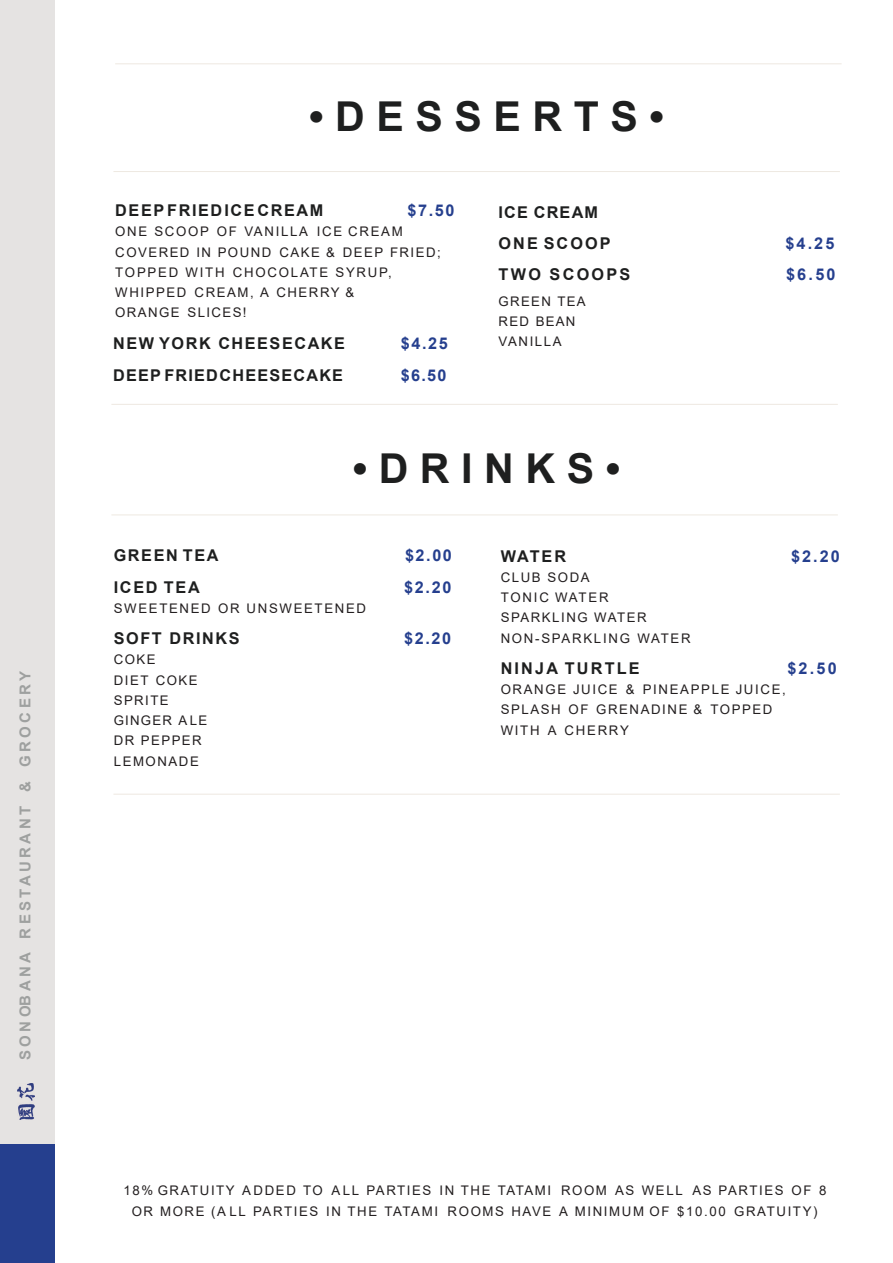
<style>
.page{position:relative;width:893px;height:1263px;background:#fff}
.page>*{position:absolute;margin:0;border:0;box-sizing:border-box;transform-origin:0 0}
.t1{font:700 41.1px "Arial";letter-spacing:.28em;color:#1e1f1f}
.t2{font:700 16.2px/31.2px "Arial";letter-spacing:.095em;color:#1e1f1f}
.t3{font:700 16.2px "Arial";letter-spacing:.1em;color:#253f8e}
.t4{font:700 16.2px "Arial";letter-spacing:.075em;color:#1e1f1f}
.t5{font:700 16.2px "Arial";letter-spacing:.135em;color:#1e1f1f}
.t6{font:700 16.2px "Arial";letter-spacing:.14em;color:#1e1f1f}
.t7{font:700 15px "Arial";letter-spacing:.225em;color:#9ea09f}
.t8{font:13.2px/20.2px "Arial";letter-spacing:.12em;color:#231f20}
.t9{font:13.2px/20.2px "Arial";letter-spacing:.1em;color:#231f20}
</style>
<div class="page">
<div style="left:0;top:1143px;width:54px;height:120px;background:#253f8e"></div>
<div style="left:0;top:0;width:54px;height:1143px;background:#e5e3e2"></div>
<img style="left:17px;top:1083px;width:18px;height:37px">
<hr style="left:113px;top:794px;width:727px;height:1px;background:#eee9e1">
<hr style="left:111px;top:514px;width:727px;height:1px;background:#eee9e1">
<hr style="left:111px;top:404px;width:727px;height:1px;background:#eee9e1">
<hr style="left:113px;top:171px;width:727px;height:1px;background:#eee9e1">
<hr style="left:115px;top:63px;width:727px;height:1px;background:#eee9e1">
<p class="t7" style="left:20px;top:1060px;width:390px;rotate:-90deg">SONOBANA RESTAURANT &amp; GROCERY</p>
<h1 class="t1" style="left:309px;top:101px;width:356px">•DESSERTS•</h1>
<p class="t2" style="left:115px;top:196px;width:210px">DEEPFRIEDICECREAM</p>
<p class="t3" style="left:407px;top:204px;width:48px">$7.50</p>
<p class="t8" style="left:115px;top:223px;width:327px">ONE SCOOP OF VANILLA ICE CREAM<br>COVERED IN POUND CAKE &amp; DEEP FRIED;<br>TOPPED WITH CHOCOLATE SYRUP,<br>WHIPPED CREAM, A CHERRY &amp;<br>ORANGE SLICES!</p>
<p class="t2" style="left:499px;top:198px;width:114px">ICE CREAM<br>ONE SCOOP</p>
<p class="t3" style="left:785px;top:237px;width:50px">$4.25</p>
<p class="t6" style="left:499px;top:269px;width:133px">TWO SCOOPS</p>
<p class="t3" style="left:786px;top:269px;width:51px">$6.50</p>
<p class="t9" style="left:499px;top:292px;width:89px">GREEN TEA<br>RED BEAN</p>
<p class="t2" style="left:113px;top:330px;width:233px">NEW YORK CHEESECAKE</p>
<p class="t3" style="left:401px;top:338px;width:48px">$4.25</p>
<p class="t8" style="left:499px;top:333px;width:65px">VANILLA</p>
<p class="t4" style="left:113px;top:369px;width:231px">DEEP FRIEDCHEESECAKE</p>
<p class="t3" style="left:401px;top:369px;width:47px">$6.50</p>
<h1 class="t1" style="left:353px;top:453px;width:269px">•DRINKS•</h1>
<p class="t2" style="left:114px;top:541px;width:106px">GREEN TEA</p>
<p class="t3" style="left:405px;top:549px;width:48px">$2.00</p>
<p class="t2" style="left:114px;top:573px;width:87px">ICED TEA</p>
<p class="t3" style="left:404px;top:581px;width:49px">$2.20</p>
<p class="t8" style="left:114px;top:599px;width:254px">SWEETENED OR UNSWEETENED</p>
<p class="t2" style="left:114px;top:624px;width:127px">SOFT DRINKS</p>
<p class="t3" style="left:404px;top:632px;width:48px">$2.20</p>
<p class="t8" style="left:114px;top:651px;width:95px">COKE<br>DIET COKE<br>SPRITE<br>GINGER ALE<br>DR PEPPER<br>LEMONADE</p>
<p class="t2" style="left:501px;top:542px;width:67px">WATER</p>
<p class="t3" style="left:791px;top:550px;width:50px">$2.20</p>
<p class="t8" style="left:501px;top:568px;width:191px">CLUB SODA<br>TONIC WATER<br>SPARKLING WATER<br>NON-SPARKLING WATER</p>
<p class="t5" style="left:501px;top:662px;width:141px">NINJA TURTLE</p>
<p class="t3" style="left:787px;top:662px;width:51px">$2.50</p>
<p class="t8" style="left:501px;top:680px;width:287px">ORANGE JUICE &amp; PINEAPPLE JUICE,<br>SPLASH OF GRENADINE &amp; TOPPED<br>WITH A CHERRY</p>
<p class="t8" style="left:124px;top:1182px;width:705px;text-align:center">18% GRATUITY ADDED TO ALL PARTIES IN THE TATAMI ROOM AS WELL AS PARTIES OF 8<br>OR MORE (A LL PARTIES IN THE TATAMI ROOMS HAVE A MINIMUM OF $10.00 GRATUITY)</p>
</div>
